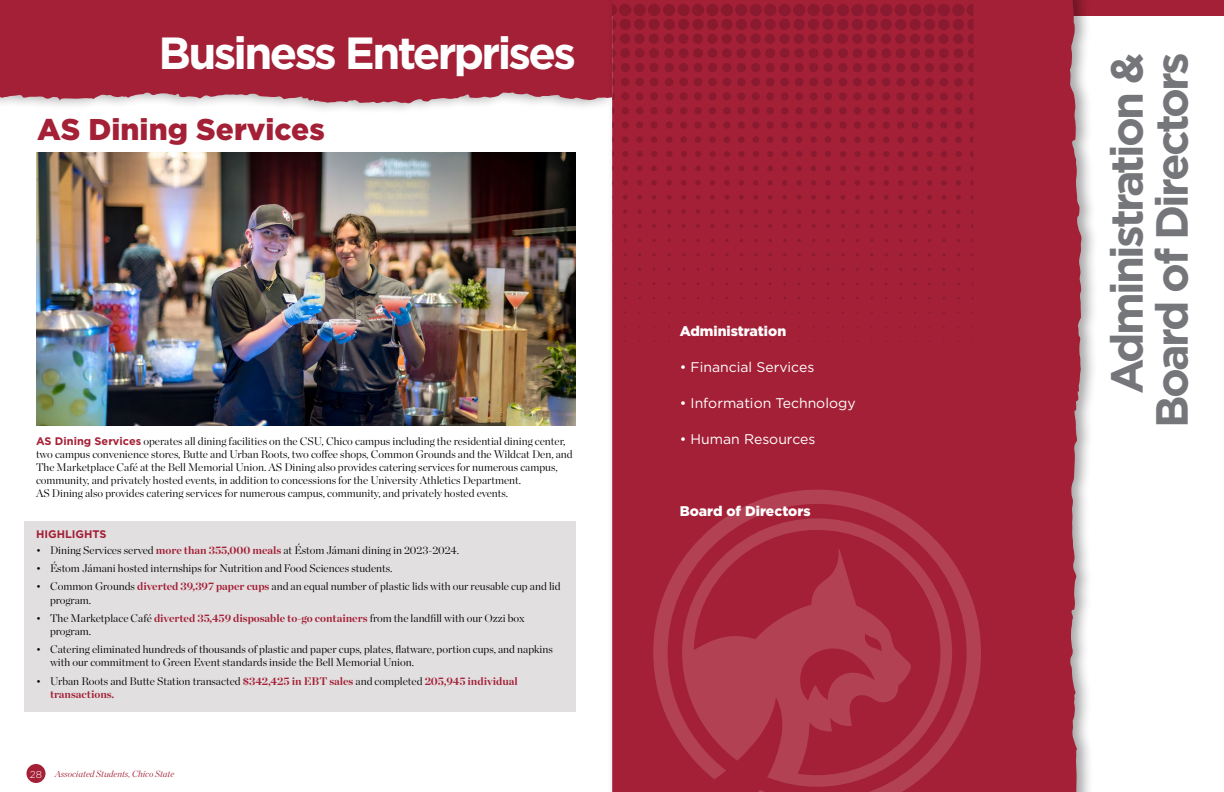
<style>
.page{position:relative;width:1224px;height:792px;background:#fff}
.page>*{position:absolute;margin:0;border:0;box-sizing:border-box;transform-origin:0 0}
.t1{font:700 45px/45px "Gotham";letter-spacing:-.06em;color:#757679;text-align:right}
.t2{font:700 45px "Gotham";letter-spacing:-.06em;color:#fff}
.t3{font:900 30px "Gotham";color:#a42036}
.t4{font:14px "Gotham";color:#fff}
.t5{font:900 14px "Gotham";color:#fff}
.t6{font:300 11px/13.2px "Chronicle Display";color:#000}
.t7{font:700 11px "Gotham";color:#a42036}
.t8{font:300 10px "Gotham";color:#fff}
.t9{font:italic 300 9px "Chronicle Display";color:#a42036}
.s1{font-family:"Gotham";font-weight:700;color:#a42036}
.s2{font-weight:700;color:#a42036}
</style>
<div class="page">
<div style="left:25px;top:521px;width:551px;height:191px;background:#e1dfe0"></div>
<div style="left:0;top:0;width:617px;height:114px;background:#000;opacity:.35"></div>
<svg style="left:0;top:15px;width:607px;height:89px;background:#a82e42"></svg>
<div style="left:612px;top:0;width:612px;height:15px;background:#a42036"></div>
<div style="left:26px;top:764px;width:20px;height:19px;background:#a42036;border-radius:50%"></div>
<div style="left:0;top:0;width:612px;height:15px;background:#a42036"></div>
<div style="left:607px;top:0;width:491px;height:792px;background:#000;opacity:.35"></div>
<svg style="left:612px;top:0;width:470px;height:792px;background:#a22238"></svg>
<svg style="left:612px;top:4px;width:361px;height:12px"></svg>
<svg style="left:653px;top:490px;width:328px;height:302px;background:#a92d41"></svg>
<img style="left:36px;top:152px;width:540px;height:273px">
<h1 class="t2" style="left:159px;top:23px;width:419px">Business Enterprises</h1>
<h2 class="t3" style="left:37px;top:109px;width:289px">AS Dining Services</h2>
<p class="t6" style="left:36px;top:433px;width:538px"><span class="s1">AS Dining Services</span> operates all dining facilities on the CSU, Chico campus including the residential dining center, two campus convenience stores, Butte and Urban Roots, two coffee shops, Common Grounds and the Wildcat Den, and The Marketplace Café at the Bell Memorial Union. AS Dining also provides catering services for numerous campus, community, and privately hosted events, in addition to concessions for the University Athletics Department.<br>AS Dining also provides catering services for numerous campus, community, and privately hosted events.</p>
<p class="t7" style="left:36px;top:527px;width:72px">HIGHLIGHTS</p>
<p class="t6" style="left:36px;top:543px;width:425px">• Dining Services served <span class="s2">more than 355,000 meals</span> at Éstom Jámani dining in 2023-2024.</p>
<p class="t6" style="left:36px;top:561px;width:358px">• Éstom Jámani hosted internships for Nutrition and Food Sciences students.</p>
<p class="t6" style="left:50px;top:579px;width:512px;text-indent:-14px">• Common Grounds <span class="s2">diverted 39,397 paper cups</span> and an equal number of plastic lids with our reusable cup and lid program.</p>
<p class="t6" style="left:50px;top:611px;width:476px;text-indent:-14px">• The Marketplace Café <span class="s2">diverted 35,459 disposable to-go containers</span> from the landfill with our Ozzi box program.</p>
<p class="t6" style="left:50px;top:642px;width:504px;text-indent:-14px">• Catering eliminated hundreds of thousands of plastic and paper cups, plates, flatware, portion cups, and napkins with our commitment to Green Event standards inside the Bell Memorial Union.</p>
<p class="t6" style="left:50px;top:673px;width:469px;text-indent:-14px">• Urban Roots and Butte Station transacted <span class="s2">$342,425 in EBT sales</span> and completed <span class="s2">205,945 individual transactions.</span></p>
<p class="t8" style="left:30px;top:768px;width:14px">28</p>
<p class="t9" style="left:55px;top:767px;width:121px">Associated Students, Chico State</p>
<h3 class="t5" style="left:680px;top:321px;width:108px">Administration</h3>
<p class="t4" style="left:680px;top:358px;width:136px">• Financial Services</p>
<p class="t4" style="left:680px;top:394px;width:177px">• Information Technology</p>
<p class="t4" style="left:680px;top:430px;width:137px">• Human Resources</p>
<p class="t5" style="left:680px;top:501px;width:132px">Board of Directors</p>
<h1 class="t1" style="left:1104px;top:428px;width:377px;rotate:-90deg">Administration &amp;<br>Board of Directors</h1>
</div>
